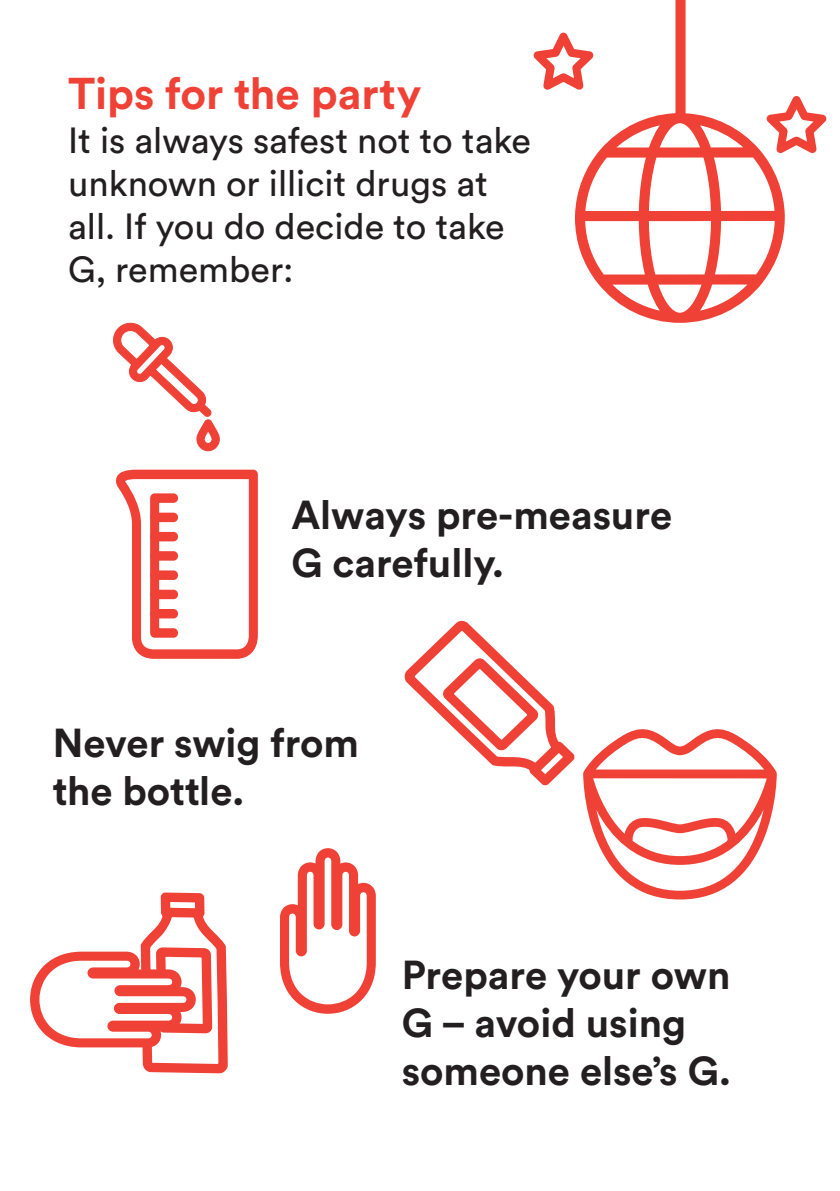
<style>
.page{position:relative;width:840px;height:1191px;background:#fff}
.page>*{position:absolute;margin:0;border:0;box-sizing:border-box;transform-origin:0 0}
.t1{font:700 44px "Circular Std";color:#ef4136}
.t2{font:700 40px/48px "Circular Std";color:#231f20}
.t3{font:36px/43.2px "Circular Std";color:#231f20}
</style>
<div class="page">
<svg style="left:147px;top:892px;width:81px;height:182px"></svg>
<svg style="left:583px;top:729px;width:194px;height:171px"></svg>
<svg style="left:116px;top:469px;width:142px;height:190px"></svg>
<svg style="left:575px;top:0;width:210px;height:323px"></svg>
<svg style="left:533px;top:27px;width:67px;height:70px"></svg>
<svg style="left:760px;top:90px;width:67px;height:69px"></svg>
<svg style="left:404px;top:620px;width:171px;height:166px"></svg>
<svg style="left:113px;top:322px;width:107px;height:130px"></svg>
<svg style="left:30px;top:894px;width:196px;height:177px"></svg>
<svg style="left:280px;top:848px;width:95px;height:165px"></svg>
<p class="t1" style="left:68px;top:65px;width:354px">Tips for the party</p>
<p class="t3" style="left:68px;top:118px;width:464px">It is always safest not to take unknown or illicit drugs at all. If you do decide to take<br>G, remember:</p>
<p class="t2" style="left:291px;top:490px;width:382px">Always pre-measure<br>G carefully.</p>
<p class="t2" style="left:53px;top:718px;width:307px">Never swig from the bottle.</p>
<p class="t2" style="left:401px;top:949px;width:331px">Prepare your own<br>G – avoid using someone else’s G.</p>
</div>
